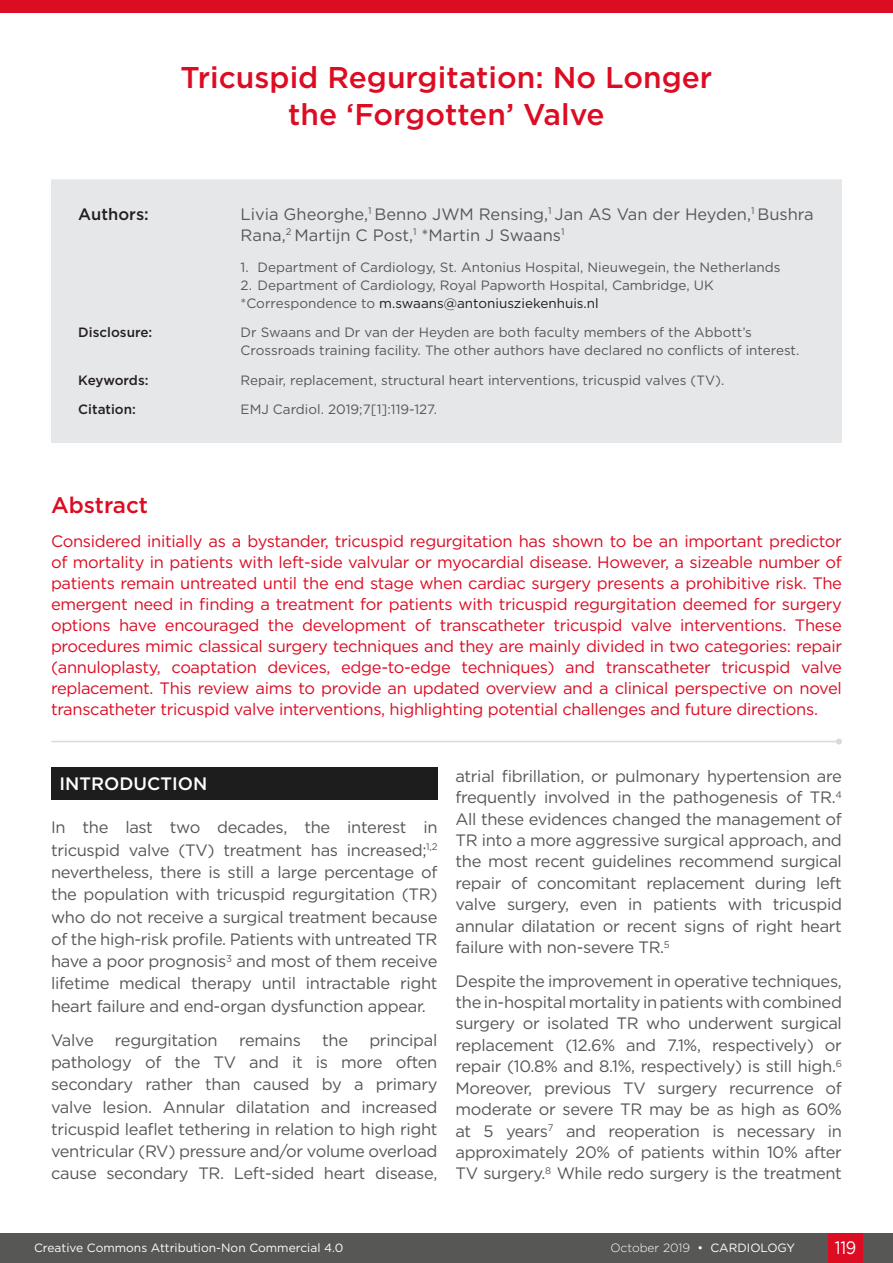
<style>
.page{position:relative;width:893px;height:1263px;background:#fff}
.page>*{position:absolute;margin:0;border:0;box-sizing:border-box;transform-origin:0 0}
.t1{font:500 30px/37.5px "Gotham";color:#dc0c23;text-align:center}
.t2{font:500 22.5px "Gotham";color:#dc0c23}
.H1__Heading_1{font:500 18px "Gotham";color:#fff}
.t3{font:18px "Gotham";color:#fff;scale:.9 1}
.t4{font:16.5px/21.5px "Gotham";letter-spacing:-.02em;color:#575756;text-align:justify}
.t5{font:16.5px/21px "Gotham";letter-spacing:-.02em;color:#dc0c23;text-align:justify}
.t6{font:16.5px/21px "Gotham";color:#575756}
.Article_Details__Aut{font:500 16.5px "Gotham";color:#231f20}
.Article_Details_Body{font:13.5px/18px "Gotham";color:#575756}
.t7{font:13.5px "Gotham";color:#1d1d1d}
.Article_Details_Head{font:500 13.5px "Gotham";color:#231f20}
.t8{font:12px "Gotham";color:#fff}
.t9{font:300 12px "Gotham";color:#fff}
.s1{color:#575756}
.s2{font-weight:400}
</style>
<div class="page">
<div style="left:0;top:1233px;width:893px;height:30px;background:#575756"></div>
<div style="left:829px;top:1233px;width:34px;height:30px;background:#dc0c23"></div>
<div style="left:51px;top:179px;width:791px;height:264px;background:#e6e7e9"></div>
<hr style="left:52px;top:741px;width:787px;height:1px;background:#dbd9dc">
<svg style="left:836px;top:738px;width:6px;height:6px"></svg>
<div style="left:51px;top:767px;width:386px;height:33px;background:#1d1d1d"></div>
<div style="left:0;top:0;width:893px;height:13px;background:#dc0c23"></div>
<p class="t1" style="left:181px;top:58px;width:533px">Tricuspid Regurgitation: No Longer the ‘Forgotten’ Valve</p>
<p class="Article_Details__Aut" style="left:78px;top:203px;width:72px">Authors:</p>
<p class="t6" style="left:241px;top:203px;width:575px">Livia Gheorghe,<sup>1</sup> Benno JWM Rensing,<sup>1</sup> Jan AS Van der Heyden,<sup>1</sup> Bushra<br>Rana,<sup>2</sup> Martijn C Post,<sup>1</sup> *Martin J Swaans<sup>1</sup></p>
<p class="Article_Details_Body" style="left:241px;top:257px;width:541px">1. Department of Cardiology, St. Antonius Hospital, Nieuwegein, the Netherlands</p>
<p class="Article_Details_Body" style="left:241px;top:275px;width:475px">2. Department of Cardiology, Royal Papworth Hospital, Cambridge, UK</p>
<p class="t7" style="left:241px;top:294px;width:360px"><span class="s1">*Correspondence to</span> m.swaans@antoniusziekenhuis.nl</p>
<p class="Article_Details_Head" style="left:78px;top:323px;width:76px">Disclosure:</p>
<p class="Article_Details_Body" style="left:241px;top:323px;width:560px">Dr Swaans and Dr van der Heyden are both faculty members of the Abbott’s<br>Crossroads training facility. The other authors have declared no conflicts of interest.</p>
<p class="Article_Details_Head" style="left:78px;top:371px;width:72px">Keywords:</p>
<p class="Article_Details_Body" style="left:241px;top:371px;width:485px">Repair, replacement, structural heart interventions, tricuspid valves (TV).</p>
<p class="Article_Details_Head" style="left:78px;top:401px;width:59px">Citation:</p>
<p class="Article_Details_Body" style="left:241px;top:400px;width:198px">EMJ Cardiol. 2019;7[1]:119-127.</p>
<p class="t2" style="left:51px;top:490px;width:99px">Abstract</p>
<p class="t5" style="left:51px;top:530px;width:792px">Considered initially as a bystander, tricuspid regurgitation has shown to be an important predictor of mortality in patients with left-side valvular or myocardial disease. However, a sizeable number of patients remain untreated until the end stage when cardiac surgery presents a prohibitive risk. The emergent need in finding a treatment for patients with tricuspid regurgitation deemed for surgery options have encouraged the development of transcatheter tricuspid valve interventions. These procedures mimic classical surgery techniques and they are mainly divided in two categories: repair (annuloplasty, coaptation devices, edge-to-edge techniques) and transcatheter tricuspid valve replacement. This review aims to provide an updated overview and a clinical perspective on novel transcatheter tricuspid valve interventions, highlighting potential challenges and future directions.</p>
<p class="H1__Heading_1" style="left:60px;top:772px;width:149px">INTRODUCTION</p>
<p class="t4" style="left:51px;top:816px;width:388px;line-height:22.2px">In the last two decades, the interest in tricuspid valve (TV) treatment has increased;<sup>1,2 </sup>nevertheless, there is still a large percentage of the population with tricuspid regurgitation (TR) who do not receive a surgical treatment because of the high-risk profile. Patients with untreated TR have a poor prognosis<sup>3</sup> and most of them receive lifetime medical therapy until intractable right heart failure and end-organ dysfunction appear.</p>
<p class="t4" style="left:51px;top:1029px;width:44px">Valve</p>
<p class="t4" style="left:115px;top:1029px;width:104px">regurgitation</p>
<p class="t4" style="left:239px;top:1029px;width:64px">remains</p>
<p class="t4" style="left:322px;top:1029px;width:27px">the</p>
<p class="t4" style="left:51px;top:1028px;width:388px;line-height:22.2px;text-indent:318px">principal pathology of the TV and it is more often secondary rather than caused by a primary valve lesion. Annular dilatation and increased tricuspid leaflet tethering in relation to high right ventricular (RV) pressure and/or volume overload cause secondary TR. Left-sided heart disease,</p>
<p class="t4" style="left:455px;top:765px;width:388px">atrial fibrillation, or pulmonary hypertension are frequently involved in the pathogenesis of TR.<sup>4<br></sup>All these evidences changed the management of TR into a more aggressive surgical approach, and the most recent guidelines recommend surgical repair of concomitant replacement during left valve surgery, even in patients with tricuspid annular dilatation or recent signs of right heart failure with non-severe TR.<sup>5</sup></p>
<p class="t4" style="left:455px;top:970px;width:388px">Despite the improvement in operative techniques, the in-hospital mortality in patients with combined surgery or isolated TR who underwent surgical replacement (12.6% and 7.1%, respectively) or repair (10.8% and 8.1%, respectively) is still high.<sup>6<br></sup>Moreover, previous TV surgery recurrence of moderate or severe TR may be as high as 60% at 5 years<sup>7</sup> and reoperation is necessary in approximately 20% of patients within 10% after TV surgery.<sup>8</sup> While redo surgery is the treatment</p>
<p class="t8" style="left:34px;top:1240px;width:311px">Creative Commons Attribution-Non Commercial 4.0</p>
<p class="t9" style="left:610px;top:1240px;width:186px">October 2019 <span class="s2">• CARDIOLOGY</span></p>
<p class="t3" style="left:835px;top:1236px;width:25px">119</p>
</div>
